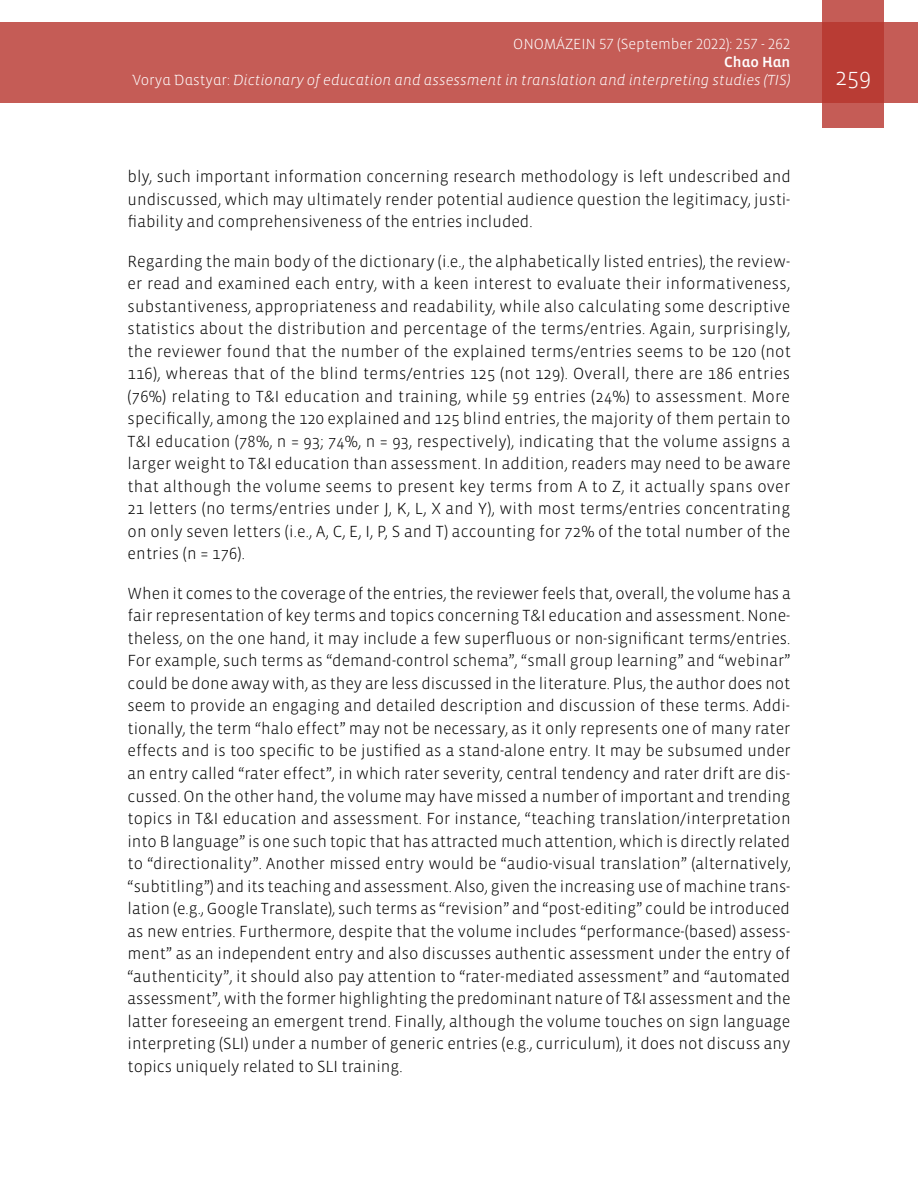
<style>
.page{position:relative;width:918px;height:1188px;background:#fff}
.page>*{position:absolute;margin:0;border:0;box-sizing:border-box;transform-origin:0 0}
.t1{font:300 24px "Vista Sans";color:#fff}
.t2{font:300 16.5px/22.5px "Vista Sans";color:#000;text-align:justify}
.t3{font:15px "Vista Sans Alt Light Ita";color:#fff}
.t4{font:300 15px "Vista Sans Alt";color:#fff}
.t5{font:15px "Vista Sans Alt Med";color:#fff}
.s1{font-family:"Vista Sans Alt";font-weight:300}
</style>
<div class="page">
<div style="left:0;top:23px;width:918px;height:80px;background:#c55c56"></div>
<svg style="left:822px;top:0;width:62px;height:128px;background:#bd4740"></svg>
<p class="t4" style="left:513px;top:37px;width:279px">ONOMÁZEIN 57 (September 2022): 257 - 262</p>
<p class="t5" style="left:724px;top:55px;width:68px">Chao Han</p>
<p class="t3" style="left:132px;top:73px;width:660px"><span class="s1">Vorya Dastyar:</span> Dictionary of education and assessment in translation and interpreting studies (TIS)</p>
<h1 class="t1" style="left:835px;top:65px;width:37px">259</h1>
<p class="t2" style="left:128px;top:166px;width:665px">bly, such important information concerning research methodology is left undescribed and undiscussed, which may ultimately render potential audience question the legitimacy, justi&shy;fiability and comprehensiveness of the entries included.</p>
<p class="t2" style="left:128px;top:250px;width:665px">Regarding the main body of the dictionary (i.e., the alphabetically listed entries), the review&shy;er read and examined each entry, with a keen interest to evaluate their informativeness, substantiveness, appropriateness and readability, while also calculating some descriptive statistics about the distribution and percentage of the terms/entries. Again, surprisingly, the reviewer found that the number of the explained terms/entries seems to be 120 (not 116), whereas that of the blind terms/entries 125 (not 129). Overall, there are 186 entries (76%) relating to T&amp;I education and training, while 59 entries (24%) to assessment. More specifically, among the 120 explained and 125 blind entries, the majority of them pertain to T&amp;I education (78%, n = 93; 74%, n = 93, respectively), indicating that the volume assigns a larger weight to T&amp;I education than assessment. In addition, readers may need to be aware that although the volume seems to present key terms from A to Z, it actually spans over 21 letters (no terms/entries under J, K, L, X and Y), with most terms/entries concentrating on only seven letters (i.e., A, C, E, I, P, S and T) accounting for 72% of the total number of the entries (n = 176).</p>
<p class="t2" style="left:128px;top:582px;width:665px">When it comes to the coverage of the entries, the reviewer feels that, overall, the volume has a fair representation of key terms and topics concerning T&amp;I education and assessment. None&shy;theless, on the one hand, it may include a few superfluous or non-significant terms/entries.<br>For example, such terms as “demand-control schema”, “small group learning” and “webinar” could be done away with, as they are less discussed in the literature. Plus, the author does not seem to provide an engaging and detailed description and discussion of these terms. Addi&shy;tionally, the term “halo effect” may not be necessary, as it only represents one of many rater effects and is too specific to be justified as a stand-alone entry. It may be subsumed under an entry called “rater effect”, in which rater severity, central tendency and rater drift are dis&shy;cussed. On the other hand, the volume may have missed a number of important and trending topics in T&amp;I education and assessment. For instance, “teaching translation/interpretation into B language” is one such topic that has attracted much attention, which is directly related to “directionality”. Another missed entry would be “audio-visual translation” (alternatively, “subtitling”) and its teaching and assessment. Also, given the increasing use of machine trans&shy;lation (e.g., Google Translate), such terms as “revision” and “post-editing” could be introduced as new entries. Furthermore, despite that the volume includes “performance-(based) assess&shy;ment” as an independent entry and also discusses authentic assessment under the entry of “authenticity”, it should also pay attention to “rater-mediated assessment” and “automated assessment”, with the former highlighting the predominant nature of T&amp;I assessment and the latter foreseeing an emergent trend. Finally, although the volume touches on sign language interpreting (SLI) under a number of generic entries (e.g., curriculum), it does not discuss any topics uniquely related to SLI training.</p>
</div>
